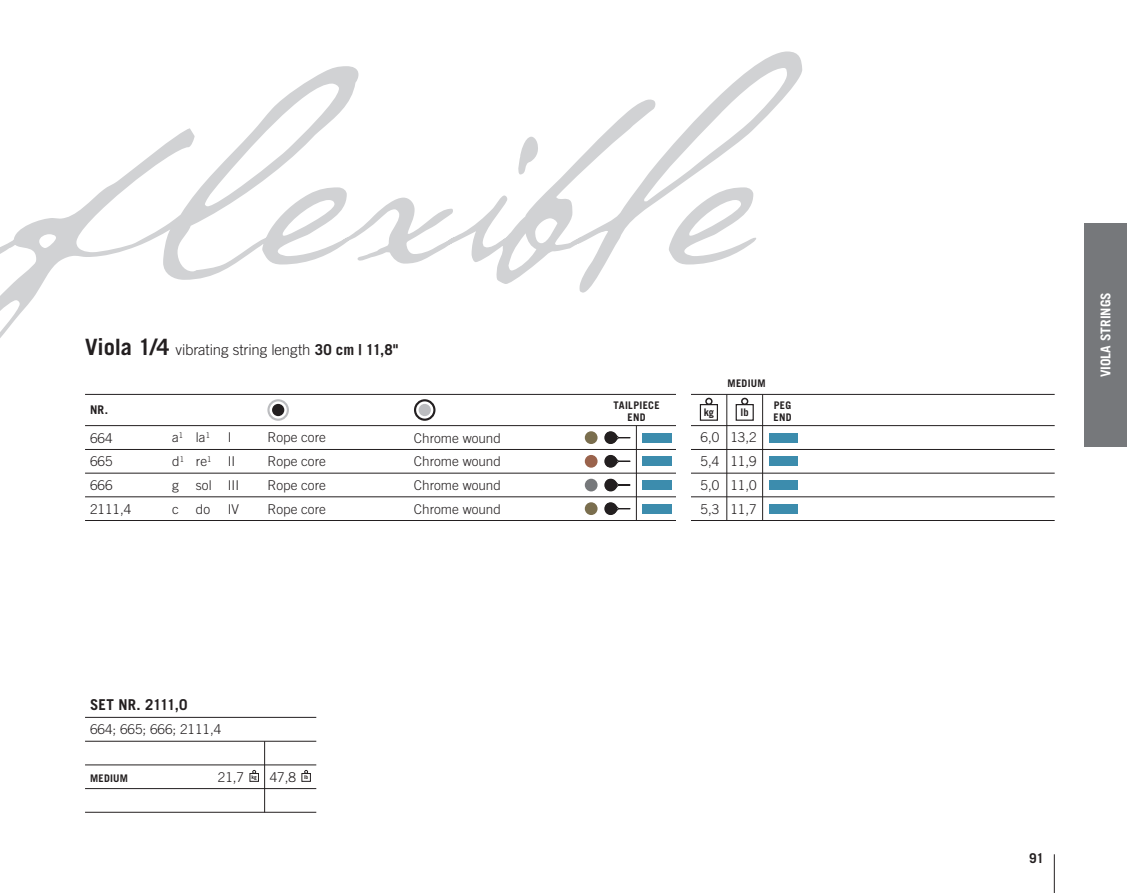
<style>
.page{position:relative;width:1127px;height:893px;background:#fff}
.page>*{position:absolute;margin:0;border:0;box-sizing:border-box;transform-origin:0 0}
.t1{font:300 15px "Trade Gothic LT Std";letter-spacing:-.005em;color:#231f20}
.t2{font:700 15px "Trade Gothic LT Std";letter-spacing:-.005em;color:#231f20}
.t3{font:300 13.5px/23.7px "Trade Gothic LT Std";color:#231f20;text-align:justify}
.t4{font:700 13.5px "Trade Gothic LT Std";color:#fff}
.t5{font:700 13.5px "Trade Gothic LT Std";color:#231f20}
.t6{font:700 12px "Trade Gothic LT Std";color:#231f20}
.t7{font:700 10.5px/12px "Trade Gothic LT Std";letter-spacing:.025em;color:#231f20;text-align:center}
.t8{font:700 5.25px "Trade Gothic LT Std";color:#231f20}
.s1{font-weight:700;font-size:22.5px}
.s2{font-weight:700}
</style>
<div class="page">
<hr style="left:1054px;top:854px;width:1px;height:39px;background:#231f20">
<svg style="left:0;top:51px;width:802px;height:403px"></svg>
<hr style="left:85px;top:394px;width:969px;height:1px;background:#231f20">
<hr style="left:85px;top:425px;width:969px;height:1px;background:#231f20">
<hr style="left:85px;top:449px;width:969px;height:1px;background:#231f20">
<hr style="left:85px;top:473px;width:969px;height:1px;background:#231f20">
<hr style="left:85px;top:497px;width:969px;height:1px;background:#231f20">
<hr style="left:85px;top:520px;width:969px;height:1px;background:#231f20">
<div style="left:414px;top:399px;width:21px;height:22px;border:2px solid #231f20;border-radius:50%"></div>
<div style="left:267px;top:399px;width:22px;height:22px;border:2px solid #bcbdc0;border-radius:50%"></div>
<div style="left:419px;top:404px;width:12px;height:12px;background:#bcbdc0;border-radius:50%"></div>
<div style="left:272px;top:404px;width:12px;height:12px;background:#231f20;border-radius:50%"></div>
<div style="left:676px;top:369px;width:15px;height:279px;background:#fff"></div>
<hr style="left:636px;top:426px;width:1px;height:94px;background:#231f20">
<div style="left:700px;top:404px;width:18px;height:17px;border:1px solid #231f20"></div>
<div style="left:705px;top:398px;width:7px;height:7px;border:2px solid #231f20;border-radius:50%"></div>
<div style="left:735px;top:404px;width:19px;height:17px;border:1px solid #231f20"></div>
<div style="left:741px;top:398px;width:7px;height:7px;border:2px solid #231f20;border-radius:50%"></div>
<hr style="left:726px;top:394px;width:1px;height:126px;background:#231f20">
<hr style="left:762px;top:394px;width:1px;height:126px;background:#231f20">
<div style="left:769px;top:433px;width:10px;height:10px;background:#3c8cad"></div>
<div style="left:779px;top:433px;width:9px;height:10px;background:#3c8cad"></div>
<div style="left:788px;top:433px;width:10px;height:10px;background:#3c8cad"></div>
<div style="left:769px;top:456px;width:10px;height:10px;background:#3c8cad"></div>
<div style="left:779px;top:456px;width:9px;height:10px;background:#3c8cad"></div>
<div style="left:788px;top:456px;width:10px;height:10px;background:#3c8cad"></div>
<div style="left:769px;top:480px;width:10px;height:10px;background:#3c8cad"></div>
<div style="left:779px;top:480px;width:9px;height:10px;background:#3c8cad"></div>
<div style="left:788px;top:480px;width:10px;height:10px;background:#3c8cad"></div>
<div style="left:769px;top:504px;width:10px;height:10px;background:#3c8cad"></div>
<div style="left:779px;top:504px;width:9px;height:10px;background:#3c8cad"></div>
<div style="left:788px;top:504px;width:10px;height:10px;background:#3c8cad"></div>
<div style="left:642px;top:433px;width:10px;height:10px;background:#3c8cad"></div>
<div style="left:652px;top:433px;width:10px;height:10px;background:#3c8cad"></div>
<div style="left:662px;top:433px;width:10px;height:10px;background:#3c8cad"></div>
<div style="left:642px;top:456px;width:10px;height:10px;background:#3c8cad"></div>
<div style="left:652px;top:456px;width:10px;height:10px;background:#3c8cad"></div>
<div style="left:662px;top:456px;width:10px;height:10px;background:#3c8cad"></div>
<div style="left:642px;top:480px;width:10px;height:10px;background:#3c8cad"></div>
<div style="left:652px;top:480px;width:10px;height:10px;background:#3c8cad"></div>
<div style="left:662px;top:480px;width:10px;height:10px;background:#3c8cad"></div>
<div style="left:642px;top:504px;width:10px;height:10px;background:#3c8cad"></div>
<div style="left:652px;top:504px;width:10px;height:10px;background:#3c8cad"></div>
<div style="left:662px;top:504px;width:10px;height:10px;background:#3c8cad"></div>
<div style="left:585px;top:431px;width:12px;height:13px;background:#7a6e4e;border-radius:50%"></div>
<div style="left:585px;top:502px;width:12px;height:13px;background:#7a6e4e;border-radius:50%"></div>
<div style="left:585px;top:455px;width:12px;height:13px;background:#9a634c;border-radius:50%"></div>
<div style="left:585px;top:479px;width:12px;height:12px;background:#76787b;border-radius:50%"></div>
<svg style="left:607px;top:455px;width:24px;height:10px"></svg>
<svg style="left:605px;top:431px;width:26px;height:13px"></svg>
<svg style="left:607px;top:479px;width:24px;height:12px"></svg>
<svg style="left:607px;top:502px;width:24px;height:13px"></svg>
<div style="left:604px;top:502px;width:13px;height:13px;background:#231f20;border-radius:50%"></div>
<div style="left:604px;top:479px;width:13px;height:12px;background:#231f20;border-radius:50%"></div>
<div style="left:604px;top:455px;width:13px;height:13px;background:#231f20;border-radius:50%"></div>
<div style="left:604px;top:431px;width:13px;height:13px;background:#231f20;border-radius:50%"></div>
<hr style="left:85px;top:717px;width:231px;height:1px;background:#231f20">
<hr style="left:85px;top:741px;width:231px;height:1px;background:#231f20">
<hr style="left:85px;top:765px;width:231px;height:1px;background:#231f20">
<hr style="left:85px;top:788px;width:231px;height:1px;background:#231f20">
<hr style="left:85px;top:812px;width:231px;height:1px;background:#231f20">
<hr style="left:264px;top:741px;width:1px;height:71px;background:#231f20">
<div style="left:250px;top:773px;width:9px;height:9px;border:1px solid #231f20"></div>
<svg style="left:252px;top:770px;width:4px;height:4px"></svg>
<div style="left:302px;top:773px;width:9px;height:9px;border:1px solid #231f20"></div>
<svg style="left:304px;top:770px;width:4px;height:4px"></svg>
<div style="left:1084px;top:223px;width:43px;height:223px;background:#76787b"></div>
<p class="t1" style="left:85px;top:341px;width:314px"><span class="s1">Viola 1/4</span> vibrating string length <span class="s2">30 cm | 11,8"</span></p>
<p class="t7" style="left:727px;top:377px;width:40px">MEDIUM</p>
<p class="t6" style="left:90px;top:402px;width:19px">NR.</p>
<p class="t7" style="left:614px;top:399px;width:47px">TAILPIECE<br>END</p>
<p class="t7" style="left:773px;top:399px;width:20px;text-align:left">PEG<br>END</p>
<p class="t7" style="left:704px;top:406px;width:12px">kg</p>
<p class="t7" style="left:740px;top:406px;width:10px">lb</p>
<p class="t3" style="left:90px;top:426px;width:43px;text-align:left">664<br>665<br>666<br>2111,4</p>
<p class="t3" style="left:172px;top:426px;width:13px;text-align:left">a<sup>1 </sup>d<sup>1 </sup>g c</p>
<p class="t3" style="left:196px;top:426px;width:17px">la<sup>1 </sup>re<sup>1 </sup>sol do</p>
<p class="t3" style="left:228px;top:426px;width:13px;text-align:left">I<br>II<br>III<br>IV</p>
<p class="t3" style="left:267px;top:426px;width:60px">Rope core Rope core Rope core Rope core</p>
<p class="t3" style="left:414px;top:426px;width:89px">Chrome wound Chrome wound Chrome wound Chrome wound</p>
<p class="t2" style="left:90px;top:695px;width:99px">SET NR. 2111,0</p>
<p class="t3" style="left:90px;top:717px;width:133px">664; 665; 666; 2111,4</p>
<p class="t7" style="left:90px;top:772px;width:40px">MEDIUM</p>
<p class="t3" style="left:218px;top:765px;width:28px">21,7</p>
<p class="t8" style="left:252px;top:774px;width:7px">kg</p>
<p class="t3" style="left:270px;top:765px;width:28px">47,8</p>
<p class="t8" style="left:304px;top:774px;width:6px">lb</p>
<p class="t3" style="left:700px;top:426px;width:20px">6,0<br>5,4<br>5,0<br>5,3</p>
<p class="t3" style="left:730px;top:426px;width:28px">13,2<br>11,9<br>11,0<br>11,7</p>
<p class="t4" style="left:1097px;top:377px;width:86px;rotate:-90deg">VIOLA STRINGS</p>
<p class="t5" style="left:1029px;top:850px;width:17px">91</p>
</div>
